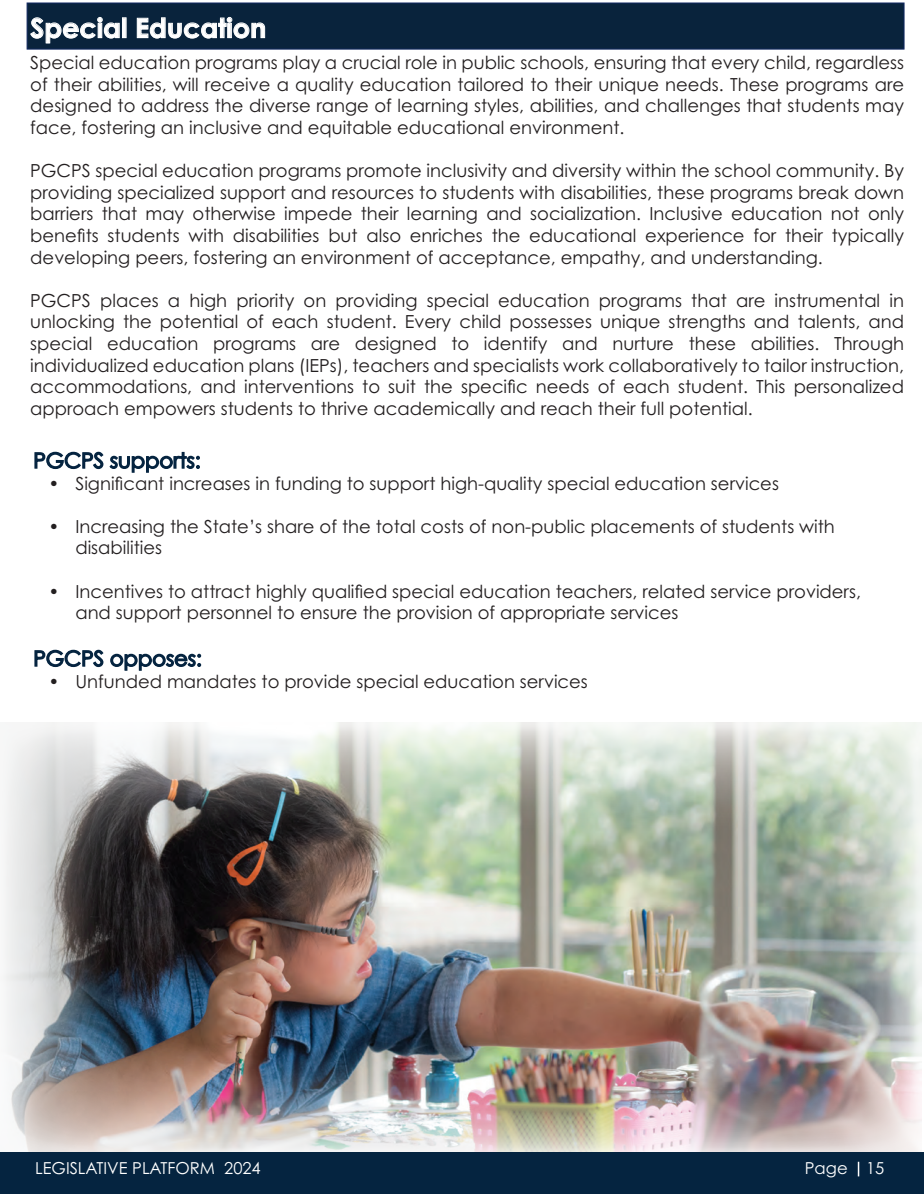
<style>
.page{position:relative;width:924px;height:1194px;background:#fff}
.page>*{position:absolute;margin:0;border:0;box-sizing:border-box;transform-origin:0 0}
.t1{font:700 27px "Century Gothic Pro";color:#fff}
.t2{font:18px/21.6px "Century Gothic Pro";color:#231f20;text-align:justify}
.t3{font:16.5px "Century Gothic Pro";color:#fff}
</style>
<div class="page">
<svg style="left:34px;top:451px;width:166px;height:22px"></svg>
<svg style="left:34px;top:649px;width:167px;height:22px"></svg>
<img style="left:3px;top:722px;width:918px;height:430px">
<div style="left:0;top:1152px;width:924px;height:42px;background:#052440"></div>
<div style="left:27px;top:3px;width:877px;height:46px;background:#09233c;border:1px solid #112862"></div>
<svg style="left:30px;top:17px;width:90px;height:26px"></svg>
<div style="left:122px;top:18px;width:4px;height:20px;border:1px solid #fff"></div>
<svg style="left:137px;top:17px;width:128px;height:21px"></svg>
<h1 class="t1" style="left:30px;top:11px;width:237px">Special Education</h1>
<p class="t2" style="left:30px;top:52px;width:875px">Special education programs play a crucial role in public schools, ensuring that every child, regardless of their abilities, will receive a quality education tailored to their unique needs. These programs are designed to address the diverse range of learning styles, abilities, and challenges that students may face, fostering an inclusive and equitable educational environment.</p>
<p class="t2" style="left:30px;top:160px;width:875px">PGCPS special education programs promote inclusivity and diversity within the school community. By providing specialized support and resources to students with disabilities, these programs break down barriers that may otherwise impede their learning and socialization. Inclusive education not only benefits students with disabilities but also enriches the educational experience for their typically developing peers, fostering an environment of acceptance, empathy, and understanding.</p>
<p class="t2" style="left:30px;top:289px;width:875px">PGCPS places a high priority on providing special education programs that are instrumental in unlocking the potential of each student. Every child possesses unique strengths and talents, and special education programs are designed to identify and nurture these abilities. Through individualized education plans (IEPs), teachers and specialists work collaboratively to tailor instruction, accommodations, and interventions to suit the specific needs of each student. This personalized approach empowers students to thrive academically and reach their full potential.</p>
<p class="t2" style="left:48px;top:472px;width:732px">• Significant increases in funding to support high-quality special education services</p>
<p class="t2" style="left:75px;top:515px;width:761px;text-indent:-27px">• Increasing the State’s share of the total costs of non-public placements of students with disabilities</p>
<p class="t2" style="left:75px;top:580px;width:787px;text-indent:-27px">• Incentives to attract highly qualified special education teachers, related service providers, and support personnel to ensure the provision of appropriate services</p>
<p class="t2" style="left:48px;top:670px;width:541px">• Unfunded mandates to provide special education services</p>
<p class="t3" style="left:35px;top:1158px;width:227px">LEGISLATIVE PLATFORM 2024</p>
<p class="t3" style="left:805px;top:1158px;width:81px">Page 15</p>
</div>
